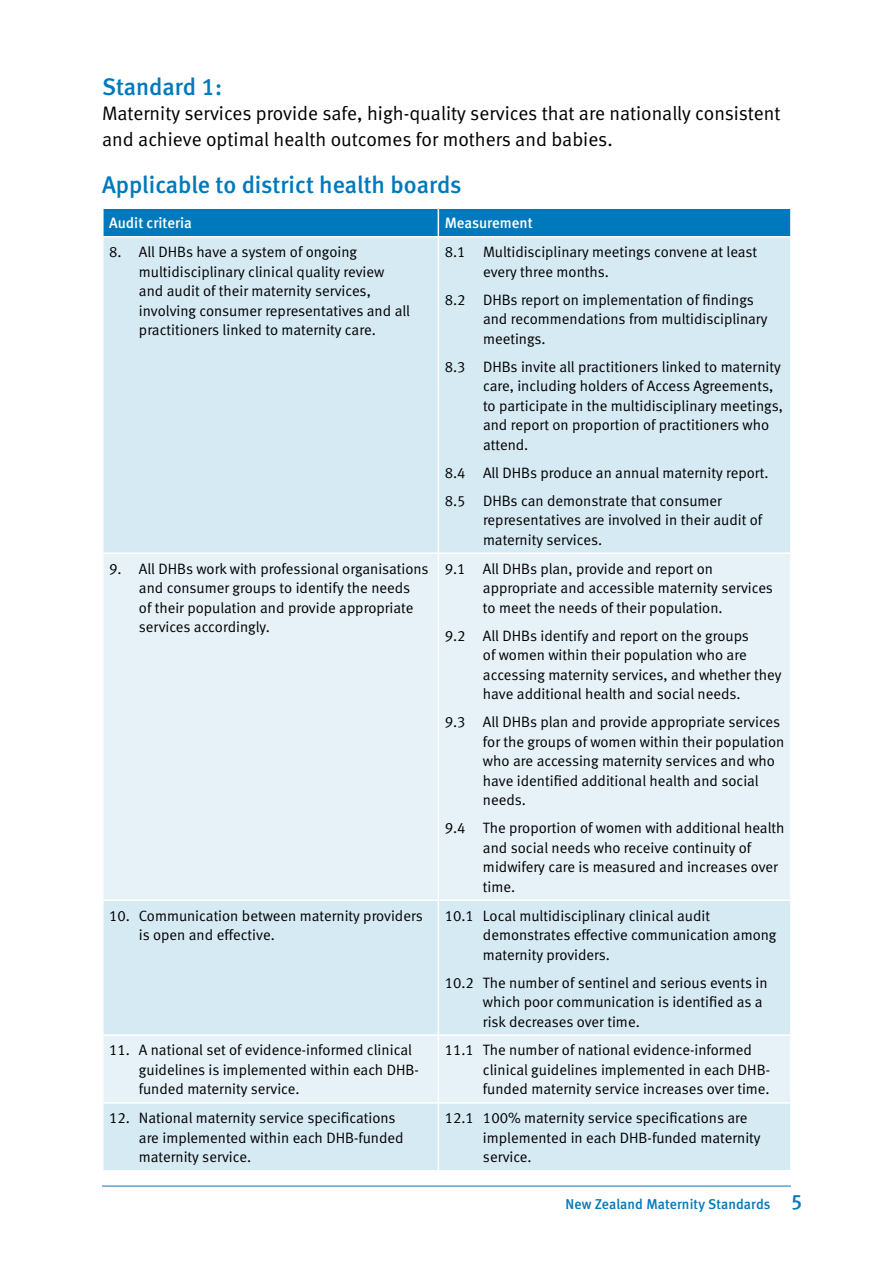
<style>
.page{position:relative;width:893px;height:1263px;background:#fff}
.page>*{position:absolute;margin:0;border:0;box-sizing:border-box;transform-origin:0 0}
.t1{font:24px "Meta Medium LF";color:#0079bc}
.t2{font:19.5px/25.5px "Meta Normal LF";color:#000}
.t3{font:15px/19.5px "Meta Normal LF";color:#000}
.t4{font:15px "Meta Medium LF";color:#fff}
.t5{font:14.25px "Meta Medium LF";letter-spacing:.01em;color:#0079bc}
.s1{font-size:21px}
</style>
<div class="page">
<hr style="left:102px;top:1186px;width:689px;height:1px;background:#0079bc">
<div style="left:104px;top:237px;width:686px;height:933px;background:#d6eaf4"></div>
<svg style="left:104px;top:554px;width:686px;height:548px;background:#e2f0f7"></svg>
<div style="left:103px;top:208px;width:687px;height:28px;background:#0079bc"></div>
<hr style="left:438px;top:237px;width:1px;height:315px;background:#fff">
<hr style="left:102px;top:552px;width:336px;height:2px;background:#fff">
<hr style="left:438px;top:552px;width:354px;height:2px;background:#fff">
<hr style="left:438px;top:554px;width:1px;height:345px;background:#fff">
<hr style="left:102px;top:899px;width:336px;height:2px;background:#fff">
<hr style="left:438px;top:899px;width:354px;height:2px;background:#fff">
<hr style="left:438px;top:901px;width:1px;height:133px;background:#fff">
<hr style="left:102px;top:1034px;width:336px;height:2px;background:#fff">
<hr style="left:438px;top:1034px;width:354px;height:2px;background:#fff">
<hr style="left:438px;top:1036px;width:1px;height:66px;background:#fff">
<hr style="left:102px;top:1102px;width:336px;height:2px;background:#fff">
<hr style="left:438px;top:1102px;width:354px;height:2px;background:#fff">
<hr style="left:438px;top:1104px;width:1px;height:66px;background:#fff">
<h1 class="t1" style="left:102px;top:73px;width:122px">Standard 1:</h1>
<h2 class="t2" style="left:102px;top:101px;width:680px">Maternity services provide safe, high-quality services that are nationally consistent and achieve optimal health outcomes for mothers and babies.</h2>
<h1 class="t1" style="left:102px;top:171px;width:361px">Applicable to district health boards</h1>
<p class="t4" style="left:109px;top:214px;width:84px">Audit criteria</p>
<p class="t4" style="left:445px;top:214px;width:89px">Measurement</p>
<p class="t3" style="left:139px;top:242px;width:273px;text-indent:-30px">8. All DHBs have a system of ongoing multidisciplinary clinical quality review and audit of their maternity services, involving consumer representatives and all practitioners linked to maternity care.</p>
<p class="t3" style="left:483px;top:242px;width:276px;text-indent:-38px">8.1 Multidisciplinary meetings convene at least every three months.</p>
<p class="t3" style="left:483px;top:289px;width:286px;text-indent:-38px">8.2 DHBs report on implementation of findings and recommendations from multidisciplinary meetings.</p>
<p class="t3" style="left:483px;top:356px;width:301px;text-indent:-38px">8.3 DHBs invite all practitioners linked to maternity care, including holders of Access Agreements, to participate in the multidisciplinary meetings, and report on proportion of practitioners who attend.</p>
<p class="t3" style="left:445px;top:458px;width:325px;line-height:28px">8.4 All DHBs produce an annual maternity report.<br>8.5 DHBs can demonstrate that consumer</p>
<p class="t3" style="left:483px;top:510px;width:281px">representatives are involved in their audit of maternity services.</p>
<p class="t3" style="left:139px;top:558px;width:291px;text-indent:-30px">9. All DHBs work with professional organisations and consumer groups to identify the needs<br>of their population and provide appropriate services accordingly.</p>
<p class="t3" style="left:483px;top:558px;width:292px;text-indent:-38px">9.1 All DHBs plan, provide and report on appropriate and accessible maternity services to meet the needs of their population.</p>
<p class="t3" style="left:483px;top:625px;width:300px;text-indent:-38px">9.2 All DHBs identify and report on the groups<br>of women within their population who are accessing maternity services, and whether they have additional health and social needs.</p>
<p class="t3" style="left:483px;top:712px;width:303px;text-indent:-38px">9.3 All DHBs plan and provide appropriate services for the groups of women within their population who are accessing maternity services and who have identified additional health and social needs.</p>
<p class="t3" style="left:483px;top:818px;width:303px;text-indent:-38px">9.4 The proportion of women with additional health and social needs who receive continuity of midwifery care is measured and increases over time.</p>
<p class="t3" style="left:139px;top:905px;width:285px;text-indent:-30px">10. Communication between maternity providers is open and effective.</p>
<p class="t3" style="left:483px;top:905px;width:295px;text-indent:-38px">10.1 Local multidisciplinary clinical audit demonstrates effective communication among maternity providers.</p>
<p class="t3" style="left:483px;top:972px;width:286px;text-indent:-38px">10.2 The number of sentinel and serious events in which poor communication is identified as a risk decreases over time.</p>
<p class="t3" style="left:139px;top:1040px;width:281px;text-indent:-30px">11. A national set of evidence-informed clinical guidelines is implemented within each DHB&shy;funded maternity service.</p>
<p class="t3" style="left:483px;top:1040px;width:289px;text-indent:-38px">11.1 The number of national evidence-informed clinical guidelines implemented in each DHB&shy;funded maternity service increases over time.</p>
<p class="t3" style="left:139px;top:1108px;width:266px;text-indent:-30px">12. National maternity service specifications are implemented within each DHB-funded maternity service.</p>
<p class="t3" style="left:483px;top:1108px;width:279px;text-indent:-38px">12.1 100% maternity service specifications are implemented in each DHB-funded maternity service.</p>
<p class="t5" style="left:566px;top:1196px;width:239px">New Zealand Maternity Standards <span class="s1">5</span></p>
</div>
